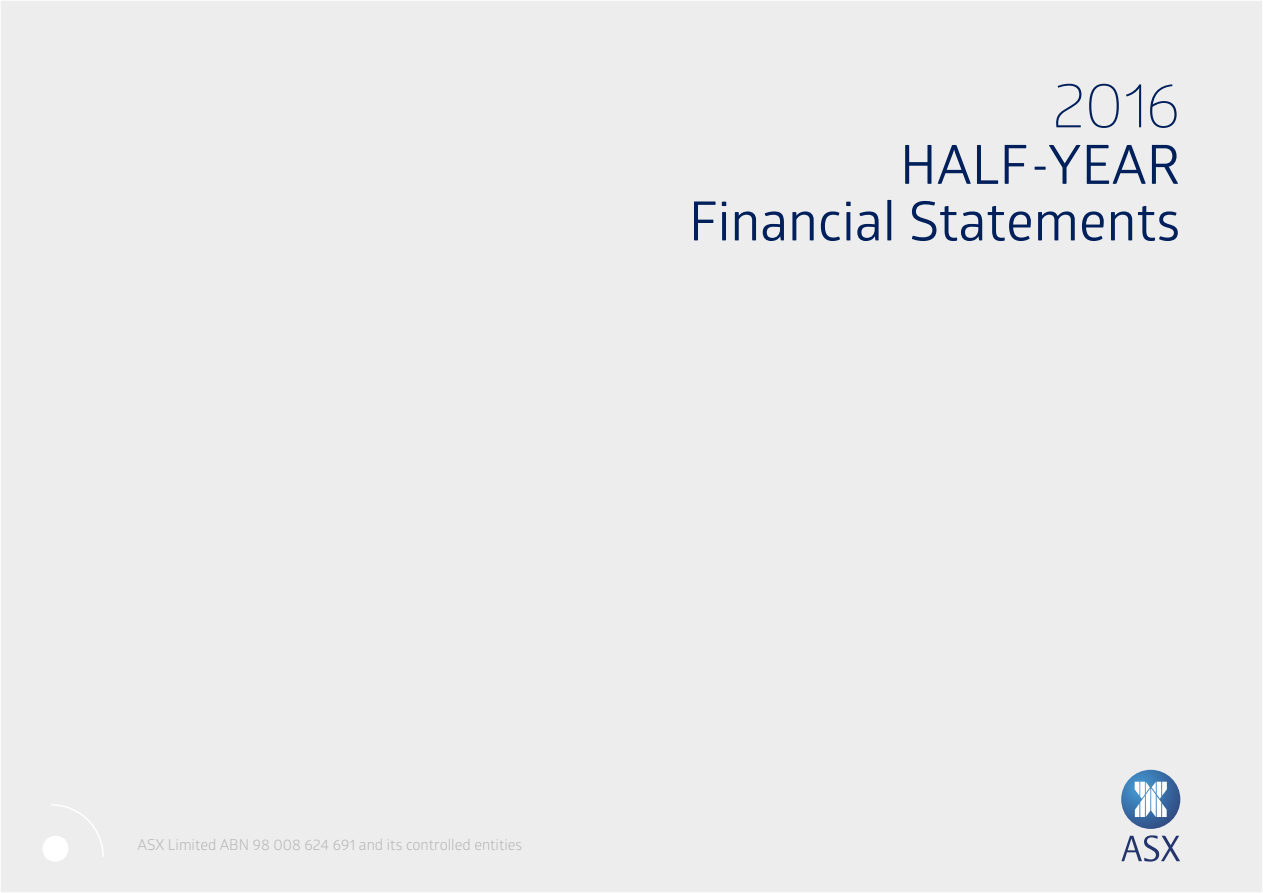
<style>
.page{position:relative;width:1263px;height:893px;background:#ededed}
.page>*{position:absolute;margin:0;border:0;box-sizing:border-box;transform-origin:0 0}
.t1{font:300 63.15px "Glober";color:#001f5b}
.t2{font:54.15px/56.6px "Glober";color:#001f5b;text-align:right}
.t3{font:15px "Glober";color:#b3b2b2}
</style>
<div class="page">
<svg style="left:1121px;top:770px;width:59px;height:59px;background:#3c6da4"></svg>
<svg style="left:1135px;top:782px;width:32px;height:35px"></svg>
<svg style="left:1121px;top:835px;width:59px;height:27px"></svg>
<svg style="left:43px;top:804px;width:61px;height:57px"></svg>
<h1 class="t1" style="left:1052px;top:61px;width:130px">2016</h1>
<h2 class="t2" style="left:689px;top:134px;width:493px">HALF-YEAR<br>Financial Statements</h2>
<p class="t3" style="left:137px;top:834px;width:386px">ASX Limited ABN 98 008 624 691 and its controlled entities</p>
</div>
